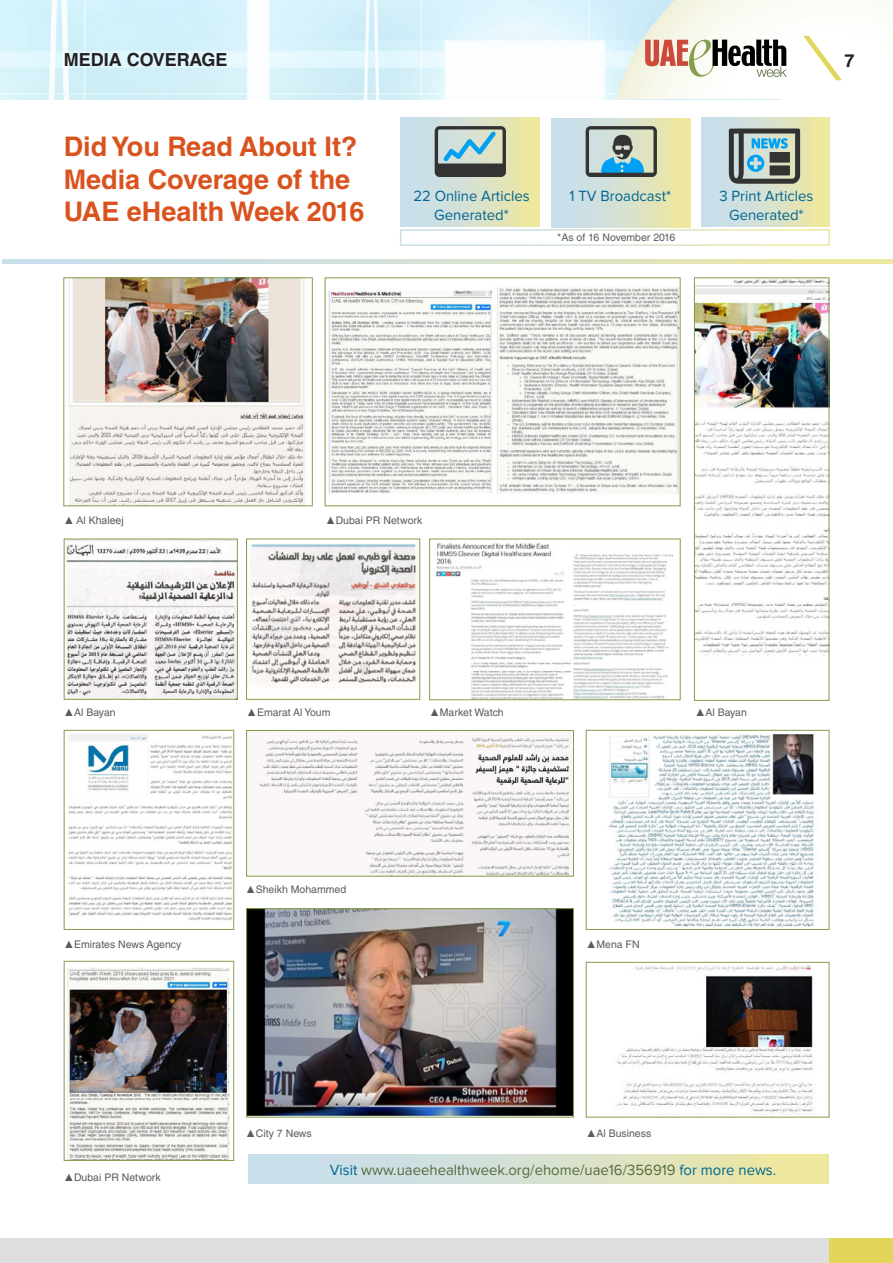
<style>
.page{position:relative;width:893px;height:1263px;background:#fff}
.page>*{position:absolute;margin:0;border:0;box-sizing:border-box;transform-origin:0 0}
.t1{font:700 27px/32.4px "Helvetica LT Std";color:#d9531e}
.t2{font:700 18px "Helvetica LT Std";color:#241f21}
.t3{font:15.3px/18.5px "Proxima Nova";color:#006691;text-align:center}
.t4{font:15.3px "Proxima Nova";color:#576b40}
.t5{font:10.5px "Helvetica LT Std";color:#5a5b5d}
.t6{font:10.5px "Arial";color:#5a5b5d}
.s1{font-family:"Arial"}
.s2{color:#006691}
</style>
<div class="page">
<svg style="left:0;top:0;width:779px;height:99px"></svg>
<img style="left:617px;top:0;width:69px;height:94px">
<div style="left:0;top:1238px;width:893px;height:25px;background:#dedede"></div>
<div style="left:829px;top:1238px;width:64px;height:25px;background:#e1d659"></div>
<svg style="left:803px;top:36px;width:39px;height:44px"></svg>
<svg style="left:645px;top:40px;width:142px;height:37px"></svg>
<svg style="left:3px;top:260px;width:890px;height:3px;background:#d8e1cc"></svg>
<div style="left:401px;top:118px;width:139px;height:109px;background:linear-gradient(to right,#c3ddf7,#eee6a1)"></div>
<div style="left:400px;top:229px;width:430px;height:17px;border:2px solid #fff"></div>
<div style="left:551px;top:118px;width:139px;height:109px;background:linear-gradient(to right,#c2dcf6,#eee7a2)"></div>
<div style="left:701px;top:118px;width:128px;height:109px;background:linear-gradient(to right,#c3ddf7,#ede6a2)"></div>
<svg style="left:435px;top:126px;width:71px;height:51px;background:#829796"></svg>
<svg style="left:586px;top:126px;width:71px;height:51px;background:#88a2a3"></svg>
<svg style="left:729px;top:128px;width:71px;height:56px;background:#7e9698"></svg>
<div style="left:770px;top:152px;width:20px;height:11px;background:#333"></div>
<div style="left:770px;top:165px;width:20px;height:10px;background:#333"></div>
<img style="left:68px;top:280px;width:237px;height:224px">
<div style="left:64px;top:278px;width:249px;height:228px;border:1px solid #859e4a"></div>
<img style="left:696px;top:280px;width:131px;height:376px">
<div style="left:694px;top:278px;width:135px;height:423px;border:1px solid #859e4a"></div>
<img style="left:436px;top:543px;width:238px;height:155px">
<div style="left:429px;top:539px;width:251px;height:161px;border:1px solid #859e4a"></div>
<img style="left:328px;top:287px;width:350px;height:207px">
<img style="left:66px;top:544px;width:170px;height:153px">
<img style="left:248px;top:544px;width:170px;height:145px">
<div style="left:246px;top:539px;width:174px;height:160px;border:1px solid #859e4a"></div>
<img style="left:68px;top:734px;width:164px;height:187px">
<div style="left:64px;top:730px;width:170px;height:200px;border:1px solid #859e4a"></div>
<img style="left:67px;top:967px;width:163px;height:191px">
<div style="left:64px;top:961px;width:170px;height:199px;border:1px solid #859e4a"></div>
<img style="left:608px;top:734px;width:206px;height:193px">
<div style="left:586px;top:730px;width:243px;height:200px;border:1px solid #859e4a"></div>
<div style="left:586px;top:962px;width:243px;height:155px;border:1px solid #859e4a"></div>
<img style="left:259px;top:734px;width:313px;height:140px">
<div style="left:246px;top:730px;width:328px;height:146px;border:1px solid #859e4a"></div>
<img style="left:248px;top:910px;width:324px;height:205px">
<div style="left:246px;top:908px;width:328px;height:209px;border:1px solid #859e4a"></div>
<img style="left:616px;top:964px;width:197px;height:151px">
<div style="left:248px;top:1154px;width:580px;height:29px;background:linear-gradient(to right,#c3ddf7,#eee7a1)"></div>
<h2 class="t2" style="left:64px;top:48px;width:165px">MEDIA COVERAGE</h2>
<h2 class="t2" style="left:844px;top:50px;width:12px">7</h2>
<h1 class="t1" style="left:64px;top:130px;width:302px">Did You Read About It?<br>Media Coverage of the<br>UAE eHealth Week 2016</h1>
<h3 class="t3" style="left:413px;top:187px;width:118px">22 Online Articles<br>Generated*</h3>
<h3 class="t3" style="left:569px;top:187px;width:103px">1 TV Broadcast*</h3>
<h3 class="t3" style="left:719px;top:187px;width:95px">3 Print Articles<br>Generated*</h3>
<p class="t5" style="left:557px;top:231px;width:120px">*As of 16 November 2016</p>
<p class="t6" style="left:64px;top:513px;width:62px">▲ Al Khaleej</p>
<p class="t5" style="left:325px;top:514px;width:99px"><span class="s1">▲</span>Dubai PR Network</p>
<p class="t5" style="left:64px;top:706px;width:53px"><span class="s1">▲</span>Al Bayan</p>
<p class="t5" style="left:247px;top:706px;width:85px"><span class="s1">▲</span>Emarat Al Youm</p>
<p class="t5" style="left:429px;top:706px;width:76px"><span class="s1">▲</span>Market Watch</p>
<p class="t5" style="left:695px;top:706px;width:53px"><span class="s1">▲</span>Al Bayan</p>
<p class="t5" style="left:245px;top:883px;width:102px"><span class="s1">▲</span>Sheikh Mohammed</p>
<p class="t5" style="left:64px;top:938px;width:119px"><span class="s1">▲</span>Emirates News Agency</p>
<p class="t5" style="left:586px;top:938px;width:55px"><span class="s1">▲</span>Mena FN</p>
<p class="t5" style="left:64px;top:1171px;width:99px"><span class="s1">▲</span>Dubai PR Network</p>
<p class="t5" style="left:245px;top:1127px;width:68px"><span class="s1">▲</span>City 7 News</p>
<p class="t5" style="left:586px;top:1127px;width:67px"><span class="s1">▲</span>Al Business</p>
<h3 class="t4" style="left:330px;top:1161px;width:448px"><span class="s2">Visit</span> www.uaeehealthweek.org/ehome/uae16/356919 <span class="s2">for more news.</span></h3>
</div>
